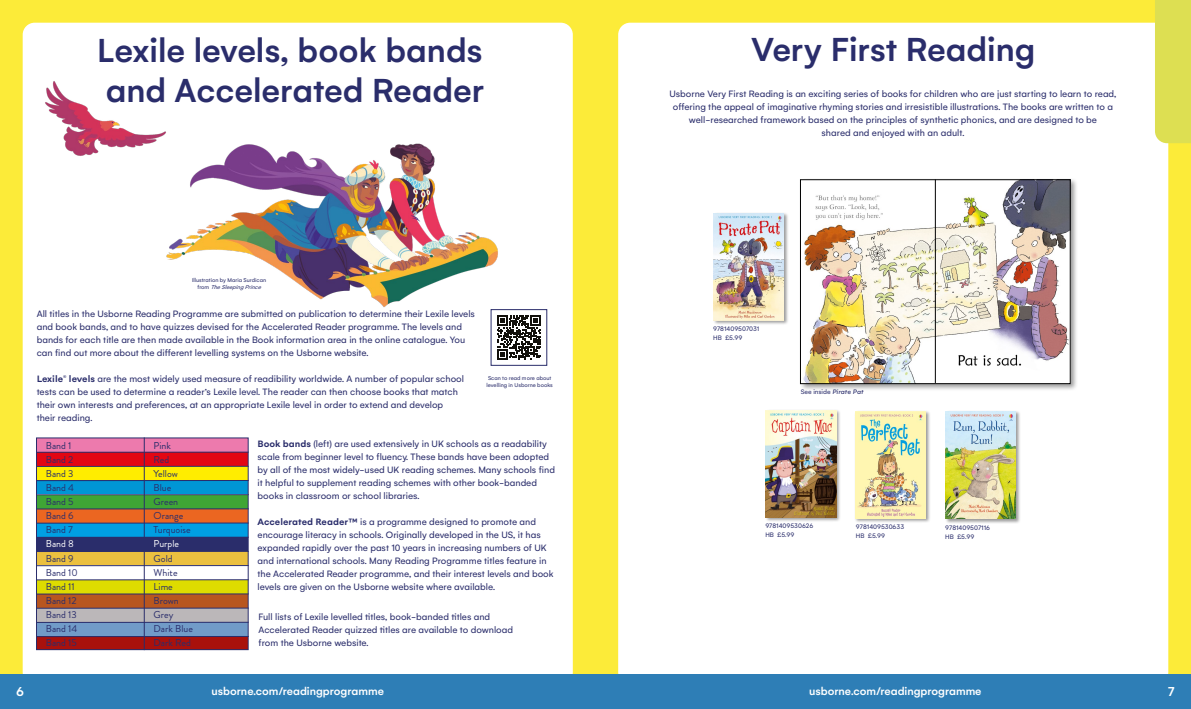
<style>
.page{position:relative;width:1191px;height:709px;background:#fff}
.page>*{position:absolute;margin:0;border:0;box-sizing:border-box;transform-origin:0 0}
.t1{font:500 36px/40px "Gelion";color:#2a2d6b}
.t2{font:500 14px "Gelion";color:#fff}
.t3{font:500 12px "Gelion";color:#fff}
.t4{font:10px/13px "Gelion";color:#2a2d6b}
.t5{font:10px "Brandon Grotesque";color:#2a2d6b}
.t6{font:10px "Brandon Grotesque";color:#fff}
.t7{font:7px/9px "Gelion";color:#2a2d6b}
.t8{font:6px/7.2px "Gelion";color:#2a2d6b}
.s1{font-style:italic}
.s2{font-weight:600}
</style>
<div class="page">
<div style="left:0;top:0;width:1191px;height:673px;background:#fceb39"></div>
<div style="left:618px;top:23px;width:550px;height:661px;background:#fff;border-radius:12px"></div>
<div style="left:23px;top:23px;width:550px;height:661px;background:#fff;border-radius:12px"></div>
<div style="left:0;top:673px;width:1191px;height:36px;background:#2e7eb6"></div>
<img style="left:45px;top:81px;width:453px;height:226px">
<svg style="left:497px;top:315px;width:44px;height:44px"></svg>
<div style="left:490px;top:309px;width:57px;height:57px;border:1px solid #2a2d6b"></div>
<div style="left:1155px;top:0;width:36px;height:143px;background:#dddf52"></div>
<div style="left:765px;top:409px;width:76px;height:113px;background:#000;opacity:.4"></div>
<img style="left:765px;top:410px;width:71px;height:108px">
<div style="left:854px;top:410px;width:77px;height:113px;background:#000;opacity:.4"></div>
<img style="left:855px;top:411px;width:70px;height:107px">
<div style="left:944px;top:410px;width:77px;height:113px;background:#000;opacity:.4"></div>
<img style="left:945px;top:412px;width:70px;height:107px">
<div style="left:712px;top:212px;width:77px;height:113px;background:#000;opacity:.4"></div>
<img style="left:713px;top:213px;width:71px;height:107px">
<div style="left:36px;top:438px;width:212px;height:13px;background:#ed7aad"></div>
<div style="left:36px;top:452px;width:212px;height:14px;background:#e30613"></div>
<div style="left:36px;top:466px;width:212px;height:14px;background:#ffed00"></div>
<div style="left:36px;top:480px;width:212px;height:14px;background:#0096d5"></div>
<div style="left:36px;top:494px;width:212px;height:14px;background:#3fa535"></div>
<div style="left:36px;top:509px;width:212px;height:13px;background:#eb6621"></div>
<div style="left:36px;top:523px;width:212px;height:14px;background:#009fe3"></div>
<div style="left:36px;top:537px;width:212px;height:14px;background:#2a2d6b"></div>
<div style="left:36px;top:551px;width:212px;height:14px;background:#ebc03f"></div>
<div style="left:36px;top:579px;width:212px;height:14px;background:#dedc00"></div>
<div style="left:36px;top:594px;width:212px;height:13px;background:#b8561f"></div>
<div style="left:36px;top:608px;width:212px;height:14px;background:#bbb7b9"></div>
<div style="left:36px;top:622px;width:212px;height:14px;background:#719bc8"></div>
<div style="left:36px;top:636px;width:212px;height:14px;background:#a9110c"></div>
<div style="left:36px;top:437px;width:213px;height:213px;border:1px solid #2a2d6b"></div>
<hr style="left:36px;top:451px;width:213px;height:2px;background:#2a2d6b">
<hr style="left:36px;top:466px;width:213px;height:1px;background:#2a2d6b">
<hr style="left:36px;top:480px;width:213px;height:1px;background:#2a2d6b">
<hr style="left:36px;top:494px;width:213px;height:1px;background:#2a2d6b">
<hr style="left:36px;top:508px;width:213px;height:1px;background:#2a2d6b">
<hr style="left:36px;top:522px;width:213px;height:1px;background:#2a2d6b">
<hr style="left:36px;top:536px;width:213px;height:2px;background:#2a2d6b">
<hr style="left:36px;top:551px;width:213px;height:1px;background:#2a2d6b">
<hr style="left:36px;top:565px;width:213px;height:1px;background:#2a2d6b">
<hr style="left:36px;top:579px;width:213px;height:1px;background:#2a2d6b">
<hr style="left:36px;top:593px;width:213px;height:1px;background:#2a2d6b">
<hr style="left:36px;top:607px;width:213px;height:1px;background:#2a2d6b">
<hr style="left:36px;top:621px;width:213px;height:2px;background:#2a2d6b">
<hr style="left:36px;top:636px;width:213px;height:1px;background:#2a2d6b">
<hr style="left:144px;top:437px;width:1px;height:213px;background:#2a2d6b">
<div style="left:799px;top:178px;width:279px;height:213px;background:#000;opacity:.4"></div>
<img style="left:802px;top:182px;width:266px;height:200px">
<div style="left:800px;top:180px;width:270px;height:204px;border:1px solid #000"></div>
<hr style="left:935px;top:179px;width:1px;height:204px;background:#000">
<h1 class="t1" style="left:97px;top:30px;width:388px">Lexile levels, book bands and Accelerated Reader</h1>
<p class="t8" style="left:192px;top:276px;width:76px;text-align:center">Illustration by Maria Surdican f r o m <span class="s1">TheSleepingPrince</span></p>
<p class="t4" style="left:37px;top:307px;width:440px">All titles in the Usborne Reading Programme are submitted on publication to determine their Lexile levels and book bands, and to have quizzes devised for the Accelerated Reader programme. The levels and bands for each title are then made available in the Book information area in the online catalogue. You can find out more about the different levelling systems on the Usborne website.</p>
<p class="t4" style="left:37px;top:372px;width:429px"><span class="s2">Lexile</span><sup>®</sup> <span class="s2">levels</span> are the most widely used measure of readibility worldwide. A number of popular school tests can be used to determine a reader’s Lexile level. The reader can then choose books that match their own interests and preferences, at an appropriate Lexile level in order to extend and develop their reading.</p>
<p class="t4" style="left:257px;top:437px;width:299px"><span class="s2">Book bands</span> (left) are used extensively in UK schools as a readability scale from beginner level to fluency. These bands have been adopted by all of the most widely-used UK reading schemes. Many schools find it helpful to supplement reading schemes with other book-banded books in classroom or school libraries.</p>
<p class="t4" style="left:257px;top:515px;width:297px"><span class="s2">Accelerated Reader™</span> is a programme designed to promote and encourage literacy in schools. Originally developed in the US, it has expanded rapidly over the past 10 years in increasing numbers of UK and international schools. Many Reading Programme titles feature in the Accelerated Reader programme, and their interest levels and book levels are given on the Usborne website where available.</p>
<p class="t4" style="left:259px;top:610px;width:256px">Full lists of Lexile levelled titles, book-banded titles and<br>Accelerated Reader quizzed titles are available to download from the Usborne website.</p>
<p class="t8" style="left:486px;top:374px;width:68px">Scan to read more about levelling in Usborne books</p>
<p class="t5" style="left:46px;top:438px;width:27px">Band 1</p>
<p class="t5" style="left:154px;top:438px;width:19px">Pink</p>
<p class="t5" style="left:46px;top:452px;width:29px">Band 2</p>
<p class="t5" style="left:154px;top:452px;width:17px">Red</p>
<p class="t5" style="left:46px;top:466px;width:29px">Band 3</p>
<p class="t5" style="left:154px;top:466px;width:26px">Yellow</p>
<p class="t5" style="left:46px;top:481px;width:30px">Band 4</p>
<p class="t5" style="left:154px;top:481px;width:19px">Blue</p>
<p class="t5" style="left:46px;top:495px;width:29px">Band 5</p>
<p class="t5" style="left:154px;top:495px;width:26px">Green</p>
<p class="t5" style="left:46px;top:509px;width:29px">Band 6</p>
<p class="t5" style="left:154px;top:509px;width:31px">Orange</p>
<p class="t5" style="left:46px;top:523px;width:29px">Band 7</p>
<p class="t5" style="left:154px;top:523px;width:39px">Turquoise</p>
<p class="t6" style="left:46px;top:537px;width:30px">Band 8</p>
<p class="t6" style="left:154px;top:537px;width:27px">Purple</p>
<p class="t5" style="left:46px;top:551px;width:29px">Band 9</p>
<p class="t5" style="left:154px;top:551px;width:21px">Gold</p>
<p class="t5" style="left:46px;top:565px;width:33px">Band 10</p>
<p class="t5" style="left:154px;top:565px;width:25px">White</p>
<p class="t5" style="left:46px;top:579px;width:30px">Band 11</p>
<p class="t5" style="left:154px;top:579px;width:21px">Lime</p>
<p class="t5" style="left:46px;top:593px;width:32px">Band 12</p>
<p class="t5" style="left:154px;top:593px;width:27px">Brown</p>
<p class="t5" style="left:46px;top:607px;width:32px">Band 13</p>
<p class="t5" style="left:154px;top:607px;width:21px">Grey</p>
<p class="t5" style="left:46px;top:622px;width:33px">Band 14</p>
<p class="t5" style="left:154px;top:622px;width:41px">Dark Blue</p>
<p class="t5" style="left:46px;top:636px;width:32px">Band 15</p>
<p class="t5" style="left:154px;top:636px;width:39px">Dark Red</p>
<h1 class="t1" style="left:751px;top:29px;width:285px">Very First Reading</h1>
<p class="t4" style="left:669px;top:87px;width:448px;text-align:center">Usborne Very First Reading is an exciting series of books for children who are just starting to learn to read, offering the appeal of imaginative rhyming stories and irresistible illustrations. The books are written to a well-researched framework based on the principles of synthetic phonics, and are designed to be<br>shared and enjoyed with an adult.</p>
<p class="t7" style="left:713px;top:324px;width:48px">9781409507031<br>HB £5.99</p>
<p class="t7" style="left:801px;top:387px;width:65px">See inside <span class="s1">Pirate Pat</span></p>
<p class="t7" style="left:765px;top:521px;width:49px">9781409530626<br>HB £5.99</p>
<p class="t7" style="left:856px;top:522px;width:50px">9781409530633<br>HB £5.99</p>
<p class="t7" style="left:945px;top:523px;width:46px">9781409507116<br>HB £5.99</p>
<h2 class="t2" style="left:16px;top:683px;width:9px">6</h2>
<p class="t3" style="left:212px;top:683px;width:174px">usborne.com/readingprogramme</p>
<p class="t3" style="left:809px;top:683px;width:174px">usborne.com/readingprogramme</p>
<h2 class="t2" style="left:1168px;top:683px;width:8px">7</h2>
</div>
